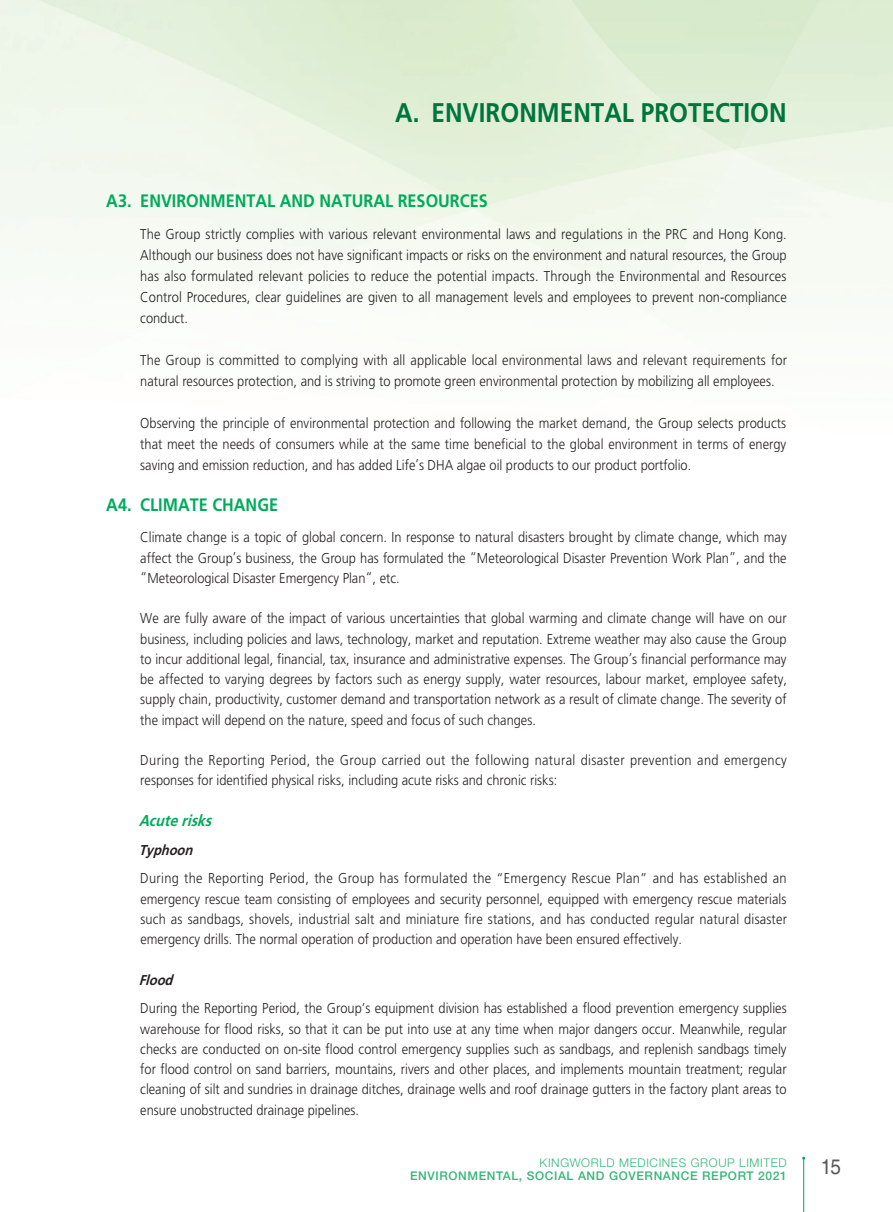
<style>
.page{position:relative;width:893px;height:1212px;background:#fff}
.page>*{position:absolute;margin:0;border:0;box-sizing:border-box;transform-origin:0 0}
.t1{font:700 27px "Frutiger LT Std";color:#00753c;scale:.9 1}
.t2{font:21px "Helvetica LT Std";color:#57585a;scale:.9 1}
.t3{font:700 18px "Frutiger LT Std";color:#00ab5b;scale:.9 1}
.t4{font:italic 700 15.75px "Frutiger LT Std";color:#00ab5b;scale:.9 1}
.t5{font:300 14.25px/20.2px "Frutiger LT Std";color:#231f20;text-align:justify;scale:.9 1}
.t6{font:300 14.25px/20.2px "Frutiger LT Std";letter-spacing:.03em;color:#231f20;scale:.9 1}
.t7{font:italic 700 14.25px "Frutiger LT Std";color:#231f20;scale:.9 1}
.t8{font:500 12px "Helvetica Neue LT Std";letter-spacing:.05em;color:#33b777}
.t9{font:300 12px "Helvetica Neue LT Std";letter-spacing:.05em;color:#33b777}
</style>
<div class="page">
<hr style="left:803px;top:1158px;width:1px;height:54px;background:#00ab5b">
<h1 class="t1" style="left:395px;top:97px;width:437px">A. ENVIRONMENTAL PROTECTION</h1>
<p class="t3" style="left:106px;top:191px;width:425px">A3. ENVIRONMENTAL AND NATURAL RESOURCES</p>
<p class="t5" style="left:140px;top:224px;width:720px;line-height:21px">The Group strictly complies with various relevant environmental laws and regulations in the PRC and Hong Kong.<br>Although our business does not have significant impacts or risks on the environment and natural resources, the Group has also formulated relevant policies to reduce the potential impacts. Through the Environmental and Resources Control Procedures, clear guidelines are given to all management levels and employees to prevent non-compliance conduct.</p>
<p class="t5" style="left:140px;top:350px;width:720px;line-height:21px">The Group is committed to complying with all applicable local environmental laws and relevant requirements for natural resources protection, and is striving to promote green environmental protection by mobilizing all employees.</p>
<p class="t5" style="left:140px;top:413px;width:719px;line-height:21px">Observing the principle of environmental protection and following the market demand, the Group selects products that meet the needs of consumers while at the same time beneficial to the global environment in terms of energy saving and emission reduction, and has added Life’s DHA algae oil products to our product portfolio.</p>
<p class="t3" style="left:106px;top:494px;width:192px">A4. CLIMATE CHANGE</p>
<p class="t5" style="left:140px;top:527px;width:720px">Climate change is a topic of global concern. In response to natural disasters brought by climate change, which may affect the Group’s business, the Group has formulated the “Meteorological Disaster Prevention Work Plan”, and the “Meteorological Disaster Emergency Plan“, etc.</p>
<p class="t5" style="left:140px;top:608px;width:720px">We are fully aware of the impact of various uncertainties that global warming and climate change will have on our business, including policies and laws, technology, market and reputation. Extreme weather may also cause the Group to incur additional legal, financial, tax, insurance and administrative expenses. The Group’s financial performance may be affected to varying degrees by factors such as energy supply, water resources, labour market, employee safety, supply chain, productivity, customer demand and transportation network as a result of climate change. The severity of the impact will depend on the nature, speed and focus of such changes.</p>
<p class="t6" style="left:140px;top:750px;width:720px">During the Reporting Period, the Group carried out the following natural disaster prevention and emergency responses for identified physical risks, including acute risks and chronic risks:</p>
<p class="t4" style="left:139px;top:811px;width:88px">Acuterisks</p>
<p class="t7" style="left:139px;top:841px;width:66px">Typhoon</p>
<p class="t5" style="left:140px;top:868px;width:720px">During the Reporting Period, the Group has formulated the “Emergency Rescue Plan” and has established an emergency rescue team consisting of employees and security personnel, equipped with emergency rescue materials such as sandbags, shovels, industrial salt and miniature fire stations, and has conducted regular natural disaster emergency drills. The normal operation of production and operation have been ensured effectively.</p>
<p class="t7" style="left:139px;top:971px;width:44px">Flood</p>
<p class="t5" style="left:140px;top:998px;width:720px">During the Reporting Period, the Group’s equipment division has established a flood prevention emergency supplies warehouse for flood risks, so that it can be put into use at any time when major dangers occur. Meanwhile, regular checks are conducted on on-site flood control emergency supplies such as sandbags, and replenish sandbags timely for flood control on sand barriers, mountains, rivers and other places, and implements mountain treatment; regular cleaning of silt and sundries in drainage ditches, drainage wells and roof drainage gutters in the factory plant areas to ensure unobstructed drainage pipelines.</p>
<p class="t9" style="left:540px;top:1155px;width:249px">KINGWORLD MEDICINES GROUP LIMITED</p>
<p class="t8" style="left:410px;top:1169px;width:378px">ENVIRONMENTAL, SOCIAL AND GOVERNANCE REPORT 2021</p>
<p class="t8" style="left:646px;top:1169px;width:53px">A NUAL</p>
<h2 class="t2" style="left:821px;top:1154px;width:24px">15</h2>
</div>
